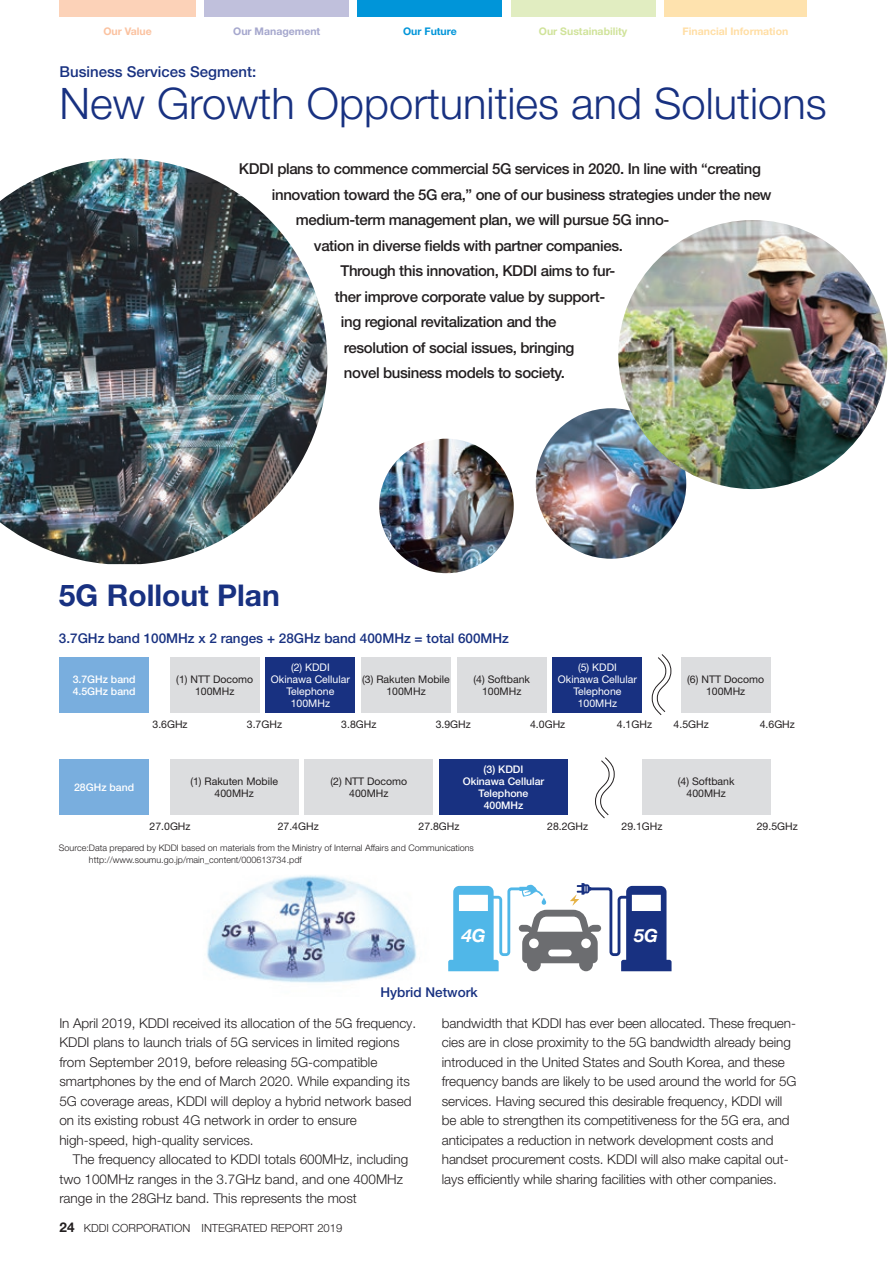
<style>
.page{position:relative;width:893px;height:1263px;background:#fff}
.page>*{position:absolute;margin:0;border:0;box-sizing:border-box;transform-origin:0 0}
.t1{font:300 43.5px "Helvetica Neue LT Pro";color:#183181}
.t2{font:700 30px "Helvetica Neue LT Pro";color:#183181}
.t3{font:italic 700 18.15px "Helvetica Neue LT Pro";color:#fff}
.t4{font:500 15px "Helvetica Neue LT Pro";letter-spacing:-.025em;color:#231f20}
.t5{font:500 15px "Helvetica Neue LT Pro";color:#183181}
.t6{font:300 13.5px/19.5px "Helvetica Neue LT Pro";letter-spacing:-.005em;color:#231f20}
.t7{font:500 13.5px "Helvetica Neue LT Pro";color:#183181}
.t8{font:300 11.25px "Helvetica Neue LT Pro";color:#231f20}
.t9{font:10.5px/12px "Helvetica Neue LT Pro";color:#231f20;text-align:center}
.t10{font:10.5px/12px "Helvetica Neue LT Pro";color:#fff;text-align:center}
.t11{font:500 10.5px/12px "Helvetica Neue LT Pro";color:#fff}
.t12{font:700 10.5px "Helvetica Neue LT Pro";color:#ffdea4}
.t13{font:700 10.5px "Helvetica Neue LT Pro";color:#d0e39a}
.t14{font:700 10.5px "Helvetica Neue LT Pro";color:#a5a7cd}
.t15{font:700 10.5px "Helvetica Neue LT Pro";color:#0095d9}
.t16{font:700 10.5px "Helvetica Neue LT Pro";color:#fbc2a0}
.t17{font:300 9px/12px "Helvetica Neue LT Pro";color:#231f20}
.s1{font-weight:700;font-size:13.5px}
</style>
<div class="page">
<img style="left:0;top:159px;width:327px;height:405px">
<img style="left:379px;top:439px;width:135px;height:134px;border-radius:67px">
<img style="left:536px;top:408px;width:150px;height:151px;border-radius:75px">
<div style="left:60px;top:657px;width:89px;height:55px;background:#79aede"></div>
<div style="left:170px;top:657px;width:89px;height:55px;background:#dcdddf"></div>
<div style="left:266px;top:657px;width:89px;height:55px;background:#183181"></div>
<div style="left:361px;top:657px;width:90px;height:55px;background:#dcdddf"></div>
<div style="left:457px;top:657px;width:89px;height:55px;background:#dcdddf"></div>
<div style="left:553px;top:657px;width:89px;height:55px;background:#183181"></div>
<div style="left:681px;top:657px;width:89px;height:55px;background:#dcdddf"></div>
<svg style="left:651px;top:654px;width:21px;height:61px"></svg>
<div style="left:60px;top:759px;width:89px;height:55px;background:#79aede"></div>
<div style="left:170px;top:759px;width:128px;height:55px;background:#dcdddf"></div>
<div style="left:305px;top:759px;width:128px;height:55px;background:#dcdddf"></div>
<div style="left:439px;top:759px;width:129px;height:55px;background:#183181"></div>
<div style="left:642px;top:759px;width:128px;height:55px;background:#dcdddf"></div>
<svg style="left:595px;top:757px;width:20px;height:62px"></svg>
<img style="left:207px;top:875px;width:210px;height:108px">
<img style="left:618px;top:220px;width:269px;height:269px;border-radius:134px">
<svg style="left:448px;top:883px;width:223px;height:88px"></svg>
<div style="left:358px;top:0;width:144px;height:17px;background:#0095d9"></div>
<div style="left:60px;top:0;width:136px;height:17px;background:#fcd2b8"></div>
<div style="left:511px;top:0;width:144px;height:17px;background:#e1edc1"></div>
<div style="left:664px;top:0;width:143px;height:17px;background:#fee2ae"></div>
<div style="left:204px;top:0;width:145px;height:17px;background:#c0c0dc"></div>
<p class="t16" style="left:103px;top:24px;width:50px">Our Value</p>
<p class="t14" style="left:233px;top:24px;width:89px">Our Management</p>
<p class="t15" style="left:403px;top:24px;width:55px">Our Future</p>
<p class="t13" style="left:539px;top:24px;width:90px">Our Sustainability</p>
<p class="t12" style="left:683px;top:24px;width:107px">Financial Information</p>
<p class="t5" style="left:60px;top:62px;width:198px">Business Services Segment:</p>
<h1 class="t1" style="left:60px;top:77px;width:769px">New Growth Opportunities and Solutions</h1>
<p class="t4" style="left:239px;top:160px;width:524px">KDDI plans to commence commercial 5G services in 2020. In line with “creating</p>
<p class="t4" style="left:272px;top:186px;width:501px">innovation toward the 5G era,” one of our business strategies under the new</p>
<p class="t4" style="left:296px;top:211px;width:375px">medium-term management plan, we will pursue 5G inno-</p>
<p class="t4" style="left:314px;top:237px;width:311px">vation in diverse fields with partner companies.</p>
<p class="t4" style="left:341px;top:262px;width:276px">Through this innovation, KDDI aims to fur-</p>
<p class="t4" style="left:335px;top:288px;width:272px">ther improve corporate value by support-</p>
<p class="t4" style="left:341px;top:313px;width:217px">ing regional revitalization and the</p>
<p class="t4" style="left:344px;top:339px;width:232px">resolution of social issues, bringing</p>
<p class="t4" style="left:344px;top:364px;width:222px">novel business models to society.</p>
<h2 class="t2" style="left:59px;top:577px;width:223px">5G Rollout Plan</h2>
<p class="t7" style="left:59px;top:630px;width:452px">3.7GHz band 100MHz x 2 ranges + 28GHz band 400MHz = total 600MHz</p>
<p class="t11" style="left:73px;top:673px;width:65px">3.7GHz band<br>4.5GHz band</p>
<p class="t9" style="left:176px;top:673px;width:78px">(1) NTT Docomo<br>100MHz</p>
<p class="t9" style="left:152px;top:718px;width:37px">3.6GHz</p>
<p class="t9" style="left:247px;top:718px;width:37px">3.7GHz</p>
<p class="t9" style="left:341px;top:718px;width:37px">3.8GHz</p>
<p class="t9" style="left:436px;top:718px;width:37px">3.9GHz</p>
<p class="t9" style="left:530px;top:718px;width:37px">4.0GHz</p>
<p class="t9" style="left:617px;top:718px;width:37px">4.1GHz</p>
<p class="t9" style="left:674px;top:718px;width:37px">4.5GHz</p>
<p class="t9" style="left:760px;top:718px;width:37px">4.6GHz</p>
<p class="t10" style="left:271px;top:661px;width:80px">(2) KDDI<br>Okinawa Cellular<br>Telephone<br>100MHz</p>
<p class="t10" style="left:558px;top:661px;width:80px">(5) KDDI<br>Okinawa Cellular<br>Telephone<br>100MHz</p>
<p class="t9" style="left:362px;top:673px;width:89px">(3) Rakuten Mobile<br>100MHz</p>
<p class="t9" style="left:473px;top:673px;width:58px">(4) Softbank<br>100MHz</p>
<p class="t9" style="left:687px;top:673px;width:78px">(6) NTT Docomo<br>100MHz</p>
<p class="t11" style="left:463px;top:763px;width:83px;text-align:center">(3) KDDI<br>Okinawa Cellular<br>Telephone<br>400MHz</p>
<p class="t11" style="left:74px;top:781px;width:62px">28GHz band</p>
<p class="t9" style="left:190px;top:775px;width:89px">(1) Rakuten Mobile<br>400MHz</p>
<p class="t9" style="left:150px;top:820px;width:43px">27.0GHz</p>
<p class="t9" style="left:278px;top:820px;width:43px">27.4GHz</p>
<p class="t9" style="left:419px;top:820px;width:43px">27.8GHz</p>
<p class="t9" style="left:547px;top:820px;width:43px">28.2GHz</p>
<p class="t9" style="left:621px;top:820px;width:43px">29.1GHz</p>
<p class="t9" style="left:757px;top:820px;width:43px">29.5GHz</p>
<p class="t9" style="left:330px;top:775px;width:78px">(2) NTT Docomo<br>400MHz</p>
<p class="t9" style="left:678px;top:775px;width:58px">(4) Softbank<br>400MHz</p>
<p class="t17" style="left:89px;top:842px;width:386px;text-indent:-30px">Source:Data prepared by KDDI based on materials from the Ministry of Internal Affairs and Communications http://www.soumu.go.jp/main_content/000613734.pdf</p>
<h3 class="t3" style="left:462px;top:924px;width:25px">4G</h3>
<h3 class="t3" style="left:634px;top:924px;width:25px">5G</h3>
<p class="t7" style="left:380px;top:984px;width:99px">Hybrid Network</p>
<p class="t6" style="left:59px;top:1013px;width:358px">In April 2019, KDDI received its allocation of the 5G frequency.<br>KDDI plans to launch trials of 5G services in limited regions from September 2019, before releasing 5G-compatible smartphones by the end of March 2020. While expanding its 5G coverage areas, KDDI will deploy a hybrid network based on its existing robust 4G network in order to ensure high-speed, high-quality services.</p>
<p class="t6" style="left:59px;top:1149px;width:350px;text-indent:14px">The frequency allocated to KDDI totals 600MHz, including two 100MHz ranges in the 3.7GHz band, and one 400MHz range in the 28GHz band. This represents the most</p>
<p class="t8" style="left:60px;top:1221px;width:284px"><span class="s1">24</span> KDDI CORPORATION INTEGRATED REPORT 2019</p>
<p class="t6" style="left:442px;top:1013px;width:356px">bandwidth that KDDI has ever been allocated. These frequen&shy;cies are in close proximity to the 5G bandwidth already being introduced in the United States and South Korea, and these frequency bands are likely to be used around the world for 5G services. Having secured this desirable frequency, KDDI will be able to strengthen its competitiveness for the 5G era, and anticipates a reduction in network development costs and handset procurement costs. KDDI will also make capital out&shy;lays efficiently while sharing facilities with other companies.</p>
</div>
